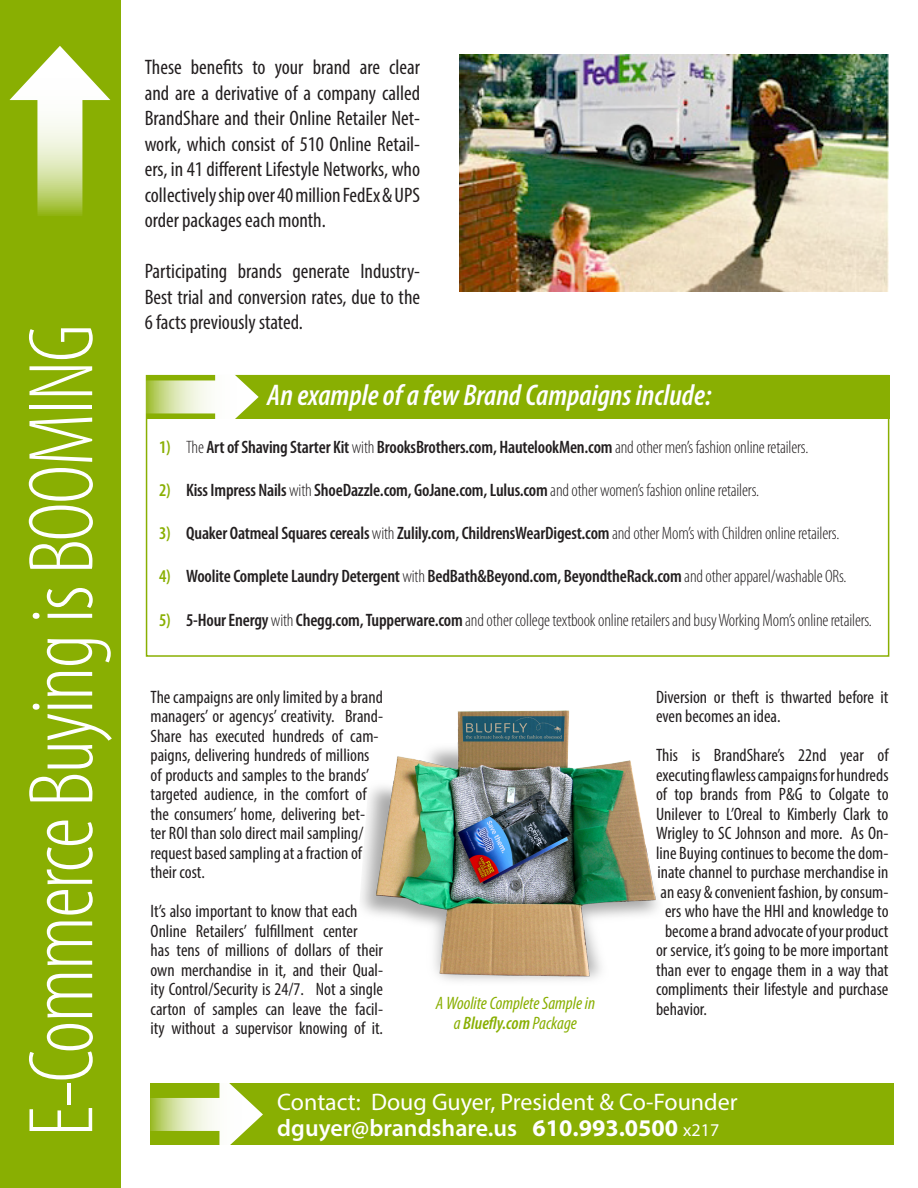
<style>
.page{position:relative;width:918px;height:1188px;background:#fff}
.page>*{position:absolute;margin:0;border:0;box-sizing:border-box;transform-origin:0 0}
.t1{font:300 condensed 93px "Myriad Pro";letter-spacing:-.02em;color:#fff}
.t2{font:italic 600 condensed 30px "Myriad Pro";color:#fff}
.t3{font:24px "Myriad Pro";color:#fff}
.t4{font:600 24px "Myriad Pro";color:#fff}
.t5{font:condensed 21px/25.5px "Myriad Pro";color:#231f20;text-align:justify}
.t6{font:condensed 18px/19.5px "Myriad Pro";color:#231f20}
.t7{font:600 condensed 18px "Myriad Pro";letter-spacing:-.01em;color:#231f20}
.t8{font:300 condensed 18px "Myriad Pro";letter-spacing:-.01em;color:#231f20}
.t9{font:italic condensed 18px/19.5px "Myriad Pro";color:#89af02;text-align:center}
.s1{color:#89af02}
.s2{font-weight:300}
.s3{font-weight:600;color:#89af02}
.s4{font-weight:600}
.s5{font-weight:700}
.s6{font-weight:400;font-size:18px}
</style>
<div class="page">
<div style="left:0;top:0;width:121px;height:1188px;background:#89af02"></div>
<svg style="left:37px;top:100px;width:45px;height:116px;background:#dae6b2"></svg>
<svg style="left:9px;top:46px;width:101px;height:54px"></svg>
<div style="left:146px;top:375px;width:743px;height:43px;background:#89af02"></div>
<div style="left:146px;top:375px;width:743px;height:282px;border:2px solid #89af02"></div>
<svg style="left:145px;top:380px;width:70px;height:33px;background:#d9e5af"></svg>
<svg style="left:215px;top:374px;width:44px;height:45px"></svg>
<div style="left:150px;top:1083px;width:744px;height:62px;background:#89af02"></div>
<svg style="left:150px;top:1098px;width:69px;height:33px;background:#d9e5b0"></svg>
<svg style="left:219px;top:1083px;width:44px;height:62px"></svg>
<img style="left:460px;top:54px;width:428px;height:238px">
<img style="left:361px;top:710px;width:297px;height:271px">
<p class="t1" style="left:12px;top:1137px;width:814px;rotate:-90deg">E-Commerce Buying is BOOMING</p>
<p class="t5" style="left:145px;top:54px;width:277px">These benefits to your brand are clear and are a derivative of a company called BrandShare and their Online Retailer Net&shy;work, which consist of 510 Online Retail&shy;ers, in 41 different Lifestyle Networks, who collectively ship over 40 million FedEx &amp; UPS order packages each month.</p>
<p class="t5" style="left:145px;top:258px;width:277px">Participating brands generate Industry-Best trial and conversion rates, due to the 6 facts previously stated.</p>
<p class="t2" style="left:267px;top:380px;width:446px">An example of a few Brand Campaigns include:</p>
<p class="t7" style="left:159px;top:437px;width:651px"><span class="s1">1)</span> <span class="s2">The</span> Art of Shaving Starter Kit <span class="s2">with</span> BrooksBrothers.com, HautelookMen.com <span class="s2">and other men’s fashion online retailers.</span></p>
<p class="t7" style="left:159px;top:480px;width:601px"><span class="s1">2)</span> Kiss Impress Nails <span class="s2">with</span> ShoeDazzle.com, GoJane.com, Lulus.com <span class="s2">and other women’s fashion online retailers.</span></p>
<p class="t7" style="left:159px;top:523px;width:682px"><span class="s1">3)</span> Quaker Oatmeal Squares cereals <span class="s2">with</span> Zulily.com, ChildrensWearDigest.com <span class="s2">and other Mom’s with Children online retailers.</span></p>
<p class="t7" style="left:159px;top:567px;width:689px"><span class="s1">4)</span> Woolite Complete Laundry Detergent <span class="s2">with</span> BedBath&amp;Beyond.com, BeyondtheRack.com <span class="s2">and other apparel/washable ORs.</span></p>
<p class="t8" style="left:159px;top:610px;width:714px"><span class="s3">5)</span> <span class="s4">5-Hour Energy</span> with <span class="s4">Chegg.com, Tupperware.com</span> and other college textbook online retailers and busy Working Mom’s online retailers.</p>
<p class="t6" style="left:151px;top:687px;width:234px">The campaigns are only limited by a brand managers’ or agencys’ creativity. Brand-Share has executed hundreds of cam&shy;paigns, delivering hundreds of millions of products and samples to the brands’ targeted audience, in the comfort of the consumers’ home, delivering bet&shy;ter ROI than solo direct mail sampling/ request based sampling at a fraction of their cost.</p>
<p class="t6" style="left:151px;top:901px;width:234px">It’s also important to know that each Online Retailers’ fulfillment center<br>has tens of millions of dollars of their own merchandise in it, and their Qual&shy;ity Control/Security is 24/7. Not a single carton of samples can leave the facil&shy;ity without a supervisor knowing of it.</p>
<p class="t9" style="left:436px;top:993px;width:161px">A Woolite Complete Sample in a <span class="s4">Bluefly.com</span> Package</p>
<p class="t6" style="left:656px;top:687px;width:234px">Diversion or theft is thwarted before it even becomes an idea.</p>
<p class="t6" style="left:656px;top:745px;width:234px">This is BrandShare’s 22nd year of</p>
<p class="t6" style="left:656px;top:765px;width:234px">executing flawless campaigns for hundreds</p>
<p class="t6" style="left:656px;top:784px;width:234px">of top brands from P&amp;G to Colgate to</p>
<p class="t6" style="left:656px;top:804px;width:234px">Unilever to L’Oreal to Kimberly Clark to</p>
<p class="t6" style="left:656px;top:823px;width:234px">Wrigley to SC Johnson and more. As On-</p>
<p class="t6" style="left:656px;top:843px;width:234px">line Buying continues to become the dom-</p>
<p class="t6" style="left:658px;top:862px;width:233px">inate channel to purchase merchandise in</p>
<p class="t6" style="left:661px;top:882px;width:230px">an easy &amp; convenient fashion, by consum-</p>
<p class="t6" style="left:665px;top:901px;width:225px">ers who have the HHI and knowledge to</p>
<p class="t6" style="left:665px;top:921px;width:225px">become a brand advocate of your product</p>
<p class="t6" style="left:656px;top:940px;width:234px">or service, it’s going to be more important</p>
<p class="t6" style="left:656px;top:960px;width:234px">than ever to engage them in a way that</p>
<p class="t6" style="left:656px;top:979px;width:234px">compliments their lifestyle and purchase</p>
<p class="t6" style="left:656px;top:999px;width:52px">behavior.</p>
<p class="t3" style="left:277px;top:1087px;width:462px">Contact: Doug Guyer, President &amp; Co-Founder</p>
<p class="t4" style="left:277px;top:1113px;width:444px">dguyer@brandshare.us <span class="s5">610.993.0500</span> <span class="s6">x217</span></p>
</div>
